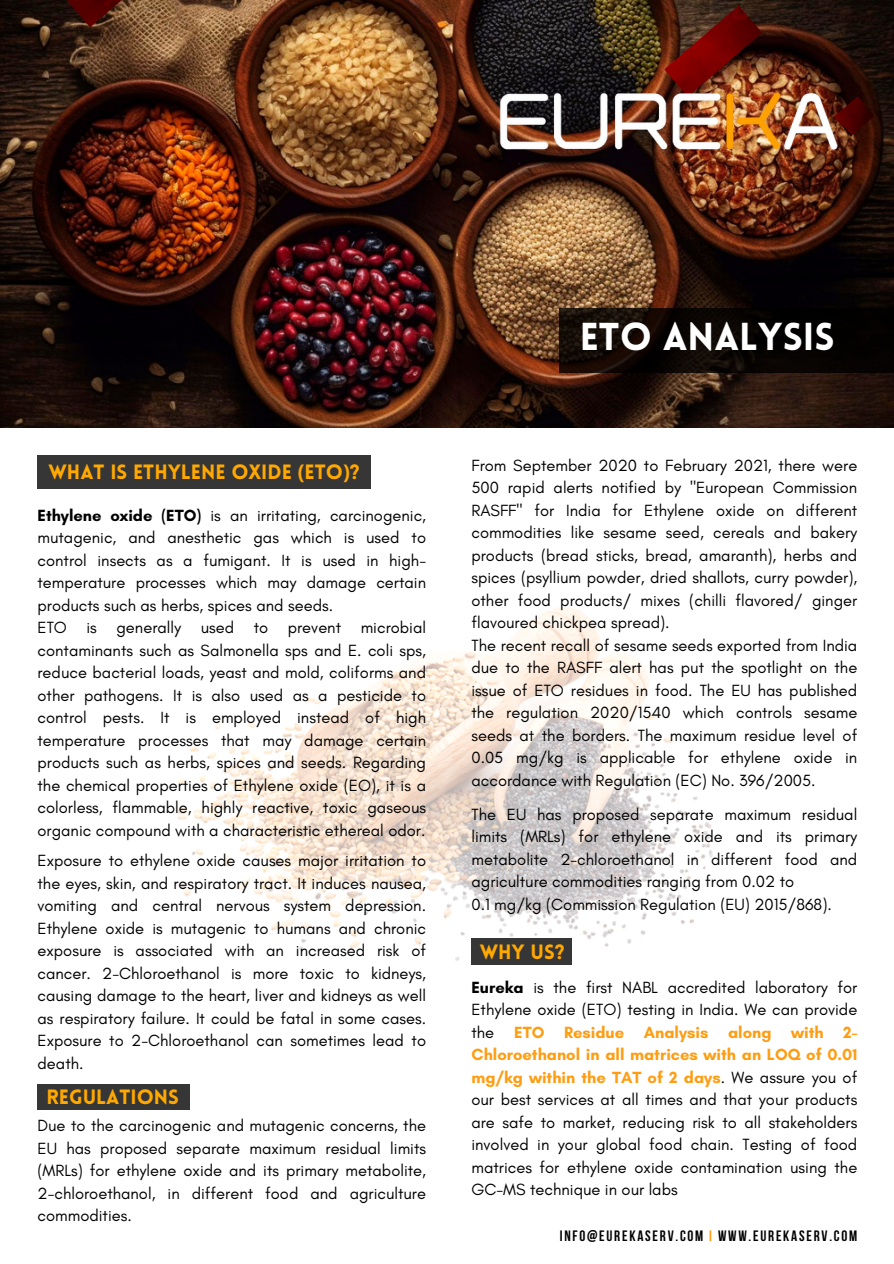
<style>
.page{position:relative;width:894px;height:1264px;background:#fff}
.page>*{position:absolute;margin:0;border:0;box-sizing:border-box;transform-origin:0 0}
.t1{font:900 38.1px "Lovelo";color:#fff}
.t2{font:900 20.25px "Lovelo";color:#ffa800}
.t3{font:16.5px/22.5px "Glacial Indifference";color:#000;text-align:justify}
.t4{font:700 15px "Bebas Neue";letter-spacing:.12em;color:#000}
.s1{font-family:"Noto Sans";font-weight:700}
.s2{font-weight:700}
.s3{font-weight:700;color:#fe9d12}
.s4{color:#fe9d12}
</style>
<div class="page">
<img style="left:0;top:0;width:893px;height:427px">
<img style="left:664px;top:6px;width:98px;height:83px">
<img style="left:837px;top:96px;width:37px;height:40px">
<img style="left:51px;top:0;width:76px;height:27px">
<svg style="left:559px;top:308px;width:334px;height:64px;background:#0b0603"></svg>
<img style="left:493px;top:89px;width:344px;height:66px">
<div style="left:38px;top:455px;width:332px;height:34px;background:#373636"></div>
<div style="left:38px;top:1083px;width:152px;height:26px;background:#373636"></div>
<img style="left:179px;top:607px;width:534px;height:358px">
<div style="left:471px;top:938px;width:100px;height:26px;background:#373636"></div>
<p class="t2" style="left:48px;top:463px;width:312px">WHAT IS ETHYLENE OXIDE <span class="s1">(</span>ETO<span class="s1">)</span>?</p>
<p class="t3" style="left:38px;top:503px;width:390px"><span class="s2">Ethylene oxide (ETO)</span> is an irritating, carcinogenic, mutagenic, and anesthetic gas which is used to control insects as a fumigant. It is used in high&shy;temperature processes which may damage certain products such as herbs, spices and seeds.</p>
<p class="t3" style="left:38px;top:616px;width:390px">ETO is generally used to prevent microbial contaminants such as Salmonella sps and E. coli sps, reduce bacterial loads, yeast and mold, coliforms and other pathogens. It is also used as a pesticide to control pests. It is employed instead of high temperature processes that may damage certain products such as herbs, spices and seeds. Regarding the chemical properties of Ethylene oxide (EO), it is a colorless, flammable, highly reactive, toxic gaseous organic compound with a characteristic ethereal odor.</p>
<p class="t3" style="left:38px;top:849px;width:390px">Exposure to ethylene oxide causes major irritation to the eyes, skin, and respiratory tract. It induces nausea, vomiting and central nervous system depression.<br>Ethylene oxide is mutagenic to humans and chronic exposure is associated with an increased risk of cancer. 2-Chloroethanol is more toxic to kidneys, causing damage to the heart, liver and kidneys as well as respiratory failure. It could be fatal in some cases.<br>Exposure to 2-Chloroethanol can sometimes lead to death.</p>
<p class="t2" style="left:46px;top:1088px;width:134px">REGULATIONS</p>
<p class="t3" style="left:38px;top:1114px;width:390px">Due to the carcinogenic and mutagenic concerns, the EU has proposed separate maximum residual limits (MRLs) for ethylene oxide and its primary metabolite, 2-chloroethanol, in different food and agriculture commodities.</p>
<p class="t1" style="left:579px;top:321px;width:256px">ETO ANALYSIS</p>
<p class="t3" style="left:471px;top:454px;width:387px">From September 2020 to February 2021, there were 500 rapid alerts notified by "European Commission RASFF" for India for Ethylene oxide on different commodities like sesame seed, cereals and bakery products (bread sticks, bread, amaranth), herbs and spices (psyllium powder, dried shallots, curry powder), other food products/ mixes (chilli flavored/ ginger flavoured chickpea spread).</p>
<p class="t3" style="left:471px;top:634px;width:387px">The recent recall of sesame seeds exported from India due to the RASFF alert has put the spotlight on the issue of ETO residues in food. The EU has published the regulation 2020/1540 which controls sesame seeds at the borders. The maximum residue level of 0.05 mg/kg is applicable for ethylene oxide in accordance with Regulation (EC) No. 396/2005.</p>
<p class="t3" style="left:471px;top:802px;width:387px">The EU has proposed separate maximum residual limits (MRLs) for ethylene oxide and its primary metabolite 2-chloroethanol in different food and agriculture commodities ranging from 0.02 to</p>
<p class="t3" style="left:471px;top:892px;width:362px">0.1 mg/kg (Commission Regulation (EU) 2015/868).</p>
<p class="t2" style="left:479px;top:943px;width:86px">WHY US?</p>
<p class="t3" style="left:471px;top:975px;width:387px"><span class="s2">Eureka</span> is the first NABL accredited laboratory for Ethylene oxide (ETO) testing in India. We can provide the <span class="s3">ETO Residue Analysis along with 2- Chloroethanol in all matrices with an LOQ of 0.01 mg/kg within the TAT of 2 days</span>. We assure you of our best services at all times and that your products are safe to market, reducing risk to all stakeholders involved in your global food chain. Testing of food matrices for ethylene oxide contamination using the GC-MS technique in our labs</p>
<p class="t4" style="left:559px;top:1229px;width:299px">INFO@EUREKASERV.COM <span class="s4">I</span> WWW.EUREKASERV.COM</p>
</div>
